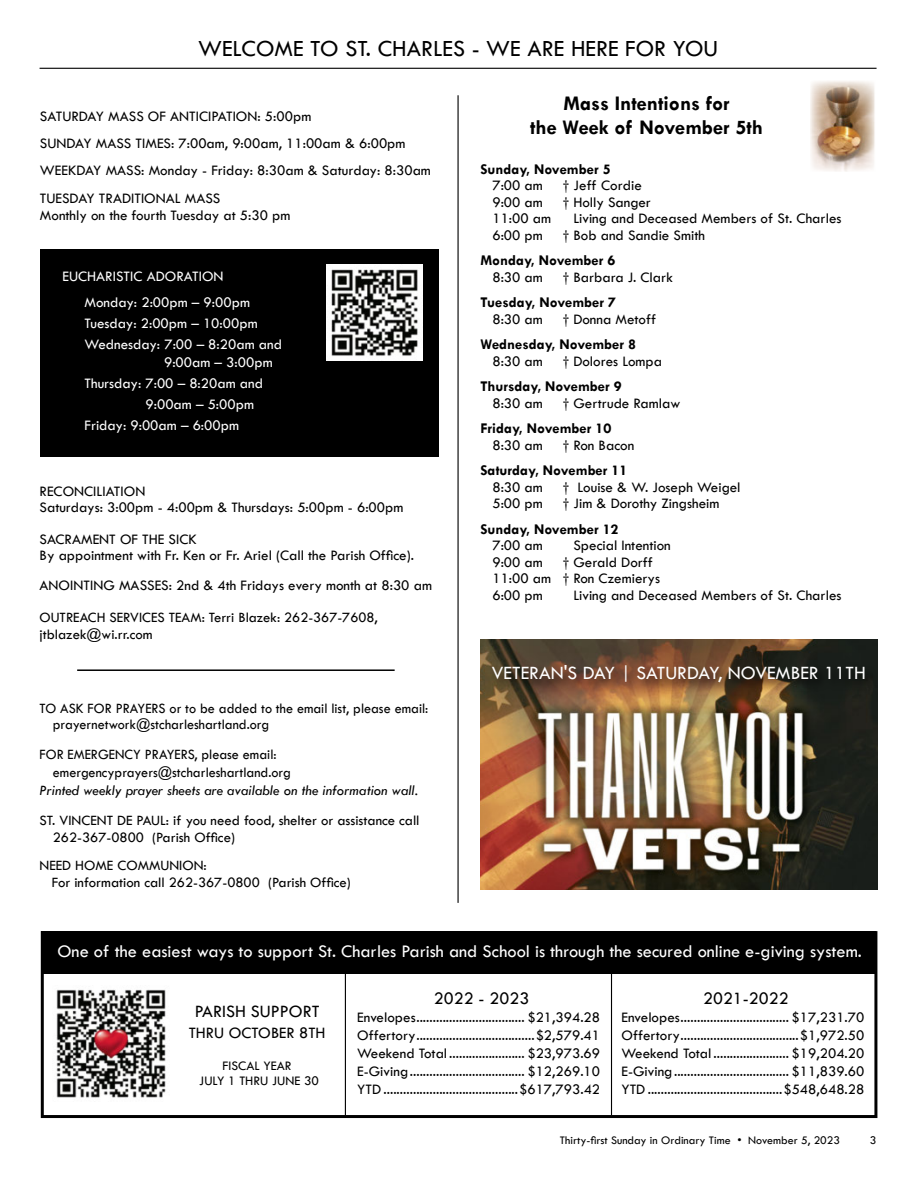
<style>
.page{position:relative;width:918px;height:1188px;background:#fff}
.page>*{position:absolute;margin:0;border:0;box-sizing:border-box;transform-origin:0 0}
.t1{font:24px "Hlwrpj Tw Cen";color:#000}
.t2{font:700 21px/24px "Tw Cen";color:#000;text-align:center}
.t3{font:19.5px "Hlwrpj Tw Cen";color:#fff}
.t4{font:18.3px "Hlwrpj Tw Cen";color:#fff}
.t5{font:18px "Hlwrpj Tw Cen";color:#000}
.t6{font:16.5px "Hlwrpj Tw Cen";color:#000}
.t7{font:15px/16.5px "Hlwrpj Tw Cen";color:#000}
.t8{font:15px/18px "Hkthhk Tw Cen";color:#000;text-align:justify}
.t9{font:15px/25.5px "Hlwrpj Tw Cen";color:#fff}
.t10{font:700 15px "Tw Cen";color:#000}
.t11{font:14.7px/16.5px "Hlwrpj Tw Cen";color:#000}
.t12{font:14.7px/16.5px "Hlwrpj Tw Cen";color:#000;scale:.96 1}
.t13{font:italic 14.7px "Tw Cen";color:#000}
.t14{font:13.5px/15px "Hlwrpj Tw Cen";color:#000;text-align:center}
.t15{font:12px "Hlwrpj Tw Cen";color:#000}
.s1{font-family:"Hkthhk Tw Cen"}
.s2{font-family:"Hlwrpj Tw Cen"}
</style>
<div class="page">
<div style="left:40px;top:250px;width:399px;height:207px;background:#000"></div>
<hr style="left:40px;top:68px;width:837px;height:1px;background:#000">
<hr style="left:458px;top:95px;width:1px;height:808px;background:#000">
<img style="left:811px;top:81px;width:64px;height:91px">
<img style="left:326px;top:265px;width:96px;height:95px">
<div style="left:41px;top:931px;width:836px;height:187px;border:3px solid #000"></div>
<hr style="left:345px;top:974px;width:1px;height:141px;background:#000">
<hr style="left:611px;top:974px;width:1px;height:141px;background:#000">
<div style="left:41px;top:931px;width:834px;height:43px;background:#000"></div>
<img style="left:56px;top:989px;width:110px;height:109px">
<hr style="left:77px;top:669px;width:318px;height:2px;background:#000">
<img style="left:480px;top:640px;width:397px;height:249px">
<div style="left:489px;top:662px;width:388px;height:32px;background:#000;opacity:.75"></div>
<h1 class="t1" style="left:198px;top:34px;width:522px">WELCOME TO ST. CHARLES - WE ARE HERE FOR YOU</h1>
<h2 class="t2" style="left:530px;top:91px;width:234px">Mass Intentions for<br>the Week of November 5th</h2>
<p class="t10" style="left:480px;top:160px;width:132px">Sunday, November 5</p>
<p class="t7" style="left:492px;top:177px;width:52px">7:00 am</p>
<p class="t7" style="left:563px;top:177px;width:80px">† Jeff Cordie</p>
<p class="t7" style="left:492px;top:194px;width:52px">9:00 am</p>
<p class="t7" style="left:563px;top:194px;width:90px">† Holly Sanger</p>
<p class="t7" style="left:492px;top:210px;width:60px">11:00 am</p>
<p class="t7" style="left:573px;top:210px;width:270px">Living and Deceased Members of St. Charles</p>
<p class="t7" style="left:492px;top:227px;width:52px">6:00 pm</p>
<p class="t7" style="left:563px;top:227px;width:144px">† Bob and Sandie Smith</p>
<p class="t10" style="left:480px;top:252px;width:136px">Monday, November 6</p>
<p class="t7" style="left:492px;top:269px;width:52px">8:30 am</p>
<p class="t7" style="left:563px;top:269px;width:112px">† Barbara J. Clark</p>
<p class="t10" style="left:480px;top:294px;width:137px">Tuesday, November 7</p>
<p class="t7" style="left:492px;top:311px;width:52px">8:30 am</p>
<p class="t7" style="left:563px;top:311px;width:95px">† Donna Metoff</p>
<p class="t10" style="left:480px;top:336px;width:157px">Wednesday, November 8</p>
<p class="t7" style="left:492px;top:353px;width:52px">8:30 am</p>
<p class="t7" style="left:563px;top:353px;width:101px">† Dolores Lompa</p>
<p class="t10" style="left:480px;top:378px;width:143px">Thursday, November 9</p>
<p class="t7" style="left:492px;top:395px;width:52px">8:30 am</p>
<p class="t7" style="left:563px;top:395px;width:119px">† Gertrude Ramlaw</p>
<p class="t10" style="left:480px;top:420px;width:132px">Friday, November 10</p>
<p class="t7" style="left:492px;top:437px;width:52px">8:30 am</p>
<p class="t7" style="left:563px;top:437px;width:73px">† Ron Bacon</p>
<p class="t10" style="left:480px;top:462px;width:149px">Saturday, November 11</p>
<p class="t7" style="left:492px;top:479px;width:52px">8:30 am</p>
<p class="t7" style="left:563px;top:479px;width:179px">† Louise &amp; W. Joseph Weigel</p>
<p class="t7" style="left:492px;top:495px;width:52px">5:00 pm</p>
<p class="t7" style="left:563px;top:495px;width:158px">† Jim &amp; Dorothy Zingsheim</p>
<p class="t10" style="left:480px;top:520px;width:140px">Sunday, November 12</p>
<p class="t7" style="left:492px;top:537px;width:52px">7:00 am</p>
<p class="t7" style="left:573px;top:537px;width:99px">Special Intention</p>
<p class="t7" style="left:492px;top:554px;width:52px">9:00 am</p>
<p class="t7" style="left:40px;top:102px;width:393px;line-height:27px">SATURDAY MASS OF ANTICIPATION: 5:00pm<br>SUNDAY MASS TIMES: 7:00am, 9:00am, 11:00am &amp; 6:00pm<br>WEEKDAY MASS: Monday - Friday: 8:30am &amp; Saturday: 8:30am</p>
<p class="t7" style="left:40px;top:190px;width:252px">TUESDAY TRADITIONAL MASS<br>Monthly on the fourth Tuesday at 5:30 pm</p>
<p class="t9" style="left:85px;top:264px;width:167px;text-indent:-22px">EUCHARISTIC ADORATION<br>Monday: 2:00pm – 9:00pm</p>
<p class="t9" style="left:85px;top:312px;width:199px;line-height:21px">Tuesday: 2:00pm – 10:00pm<br>Wednesday: 7:00 – 8:20am and</p>
<p class="t9" style="left:164px;top:349px;width:110px">9:00am – 3:00pm</p>
<p class="t9" style="left:85px;top:370px;width:180px">Thursday: 7:00 – 8:20am and</p>
<p class="t9" style="left:146px;top:391px;width:110px">9:00am – 5:00pm</p>
<p class="t9" style="left:85px;top:412px;width:156px">Friday: 9:00am – 6:00pm</p>
<p class="t7" style="left:40px;top:483px;width:365px">RECONCILIATION<br>Saturdays: 3:00pm - 4:00pm &amp; Thursdays: 5:00pm - 6:00pm</p>
<p class="t7" style="left:40px;top:531px;width:376px">SACRAMENT OF THE SICK<br>By appointment with Fr. Ken or Fr. Ariel (Call the Parish Office).</p>
<p class="t7" style="left:40px;top:577px;width:394px">ANOINTING MASSES: 2nd &amp; 4th Fridays every month at 8:30 am</p>
<p class="t11" style="left:40px;top:608px;width:340px;line-height:17.7px">OUTREACH SERVICES TEAM: Terri Blazek: 262-367-7608<span class="s1">, </span>jtblazek@wi.rr.com</p>
<p class="t7" style="left:492px;top:554px;width:169px;text-indent:70px">† Gerald Dorff<br>11:00 am † Ron Czemierys<br>6:00 pm</p>
<p class="t7" style="left:573px;top:587px;width:270px">Living and Deceased Members of St. Charles</p>
<p class="t12" style="left:53px;top:700px;width:393px;text-indent:-13px">TO ASK FOR PRAYERS or to be added to the email list, please email: prayernetwork@stcharleshartland.org</p>
<p class="t12" style="left:53px;top:746px;width:250px;line-height:18px;text-indent:-13px">FOR EMERGENCY PRAYERS<span class="s1">,</span> please email: emergencyprayers@stcharleshartland.org</p>
<p class="t13" style="left:40px;top:782px;width:380px">Printed weekly prayer sheets are available on the information wall.</p>
<p class="t11" style="left:53px;top:812px;width:368px;text-indent:-13px">ST. VINCENT DE PAUL: if you need food, shelter or assistance call<br>262-367-0800 (Parish Office)</p>
<p class="t11" style="left:52px;top:857px;width:301px;text-indent:-12px">NEED HOME COMMUNION:<br>For information call 262-367-0800 (Parish Office)</p>
<h3 class="t3" style="left:492px;top:662px;width:376px">VETERAN'S DAY | SATURDAY, NOVEMBER 11TH</h3>
<p class="t4" style="left:57px;top:940px;width:806px">One of the easiest ways to support St. Charles Parish and School is through the secured online e-giving system.</p>
<p class="t5" style="left:195px;top:1001px;width:126px">PARISH SUPPORT</p>
<p class="t6" style="left:189px;top:1023px;width:138px">THRU OCTOBER 8TH</p>
<p class="t14" style="left:199px;top:1058px;width:121px">FISCAL YEAR<br>JULY 1 THRU JUNE 30</p>
<p class="t5" style="left:434px;top:987px;width:97px">2022 - 2023</p>
<p class="t8" style="left:357px;top:1008px;width:245px">Envelopes................................. <span class="s2">$21,394.28<br>Offertory</span>....................................<span class="s2">$2,579.41<br>Weekend Total</span> ....................... <span class="s2">$23,973.69<br>E-Giving</span>................................... <span class="s2">$12,269.10<br>YTD</span> .........................................<span class="s2">$617,793.42</span></p>
<p class="t5" style="left:703px;top:987px;width:87px">2021-2022</p>
<p class="t8" style="left:621px;top:1008px;width:245px">Envelopes................................. <span class="s2">$17,231.70<br>Offertory</span>....................................<span class="s2">$1,972.50<br>Weekend Total</span> ....................... <span class="s2">$19,204.20<br>E-Giving</span>................................... <span class="s2">$11,839.60<br>YTD</span> .........................................<span class="s2">$548,648.28</span></p>
<p class="t15" style="left:560px;top:1133px;width:282px">Thirty-first Sunday in Ordinary Time • November 5, 2023</p>
<p class="t15" style="left:870px;top:1133px;width:8px">3</p>
</div>
